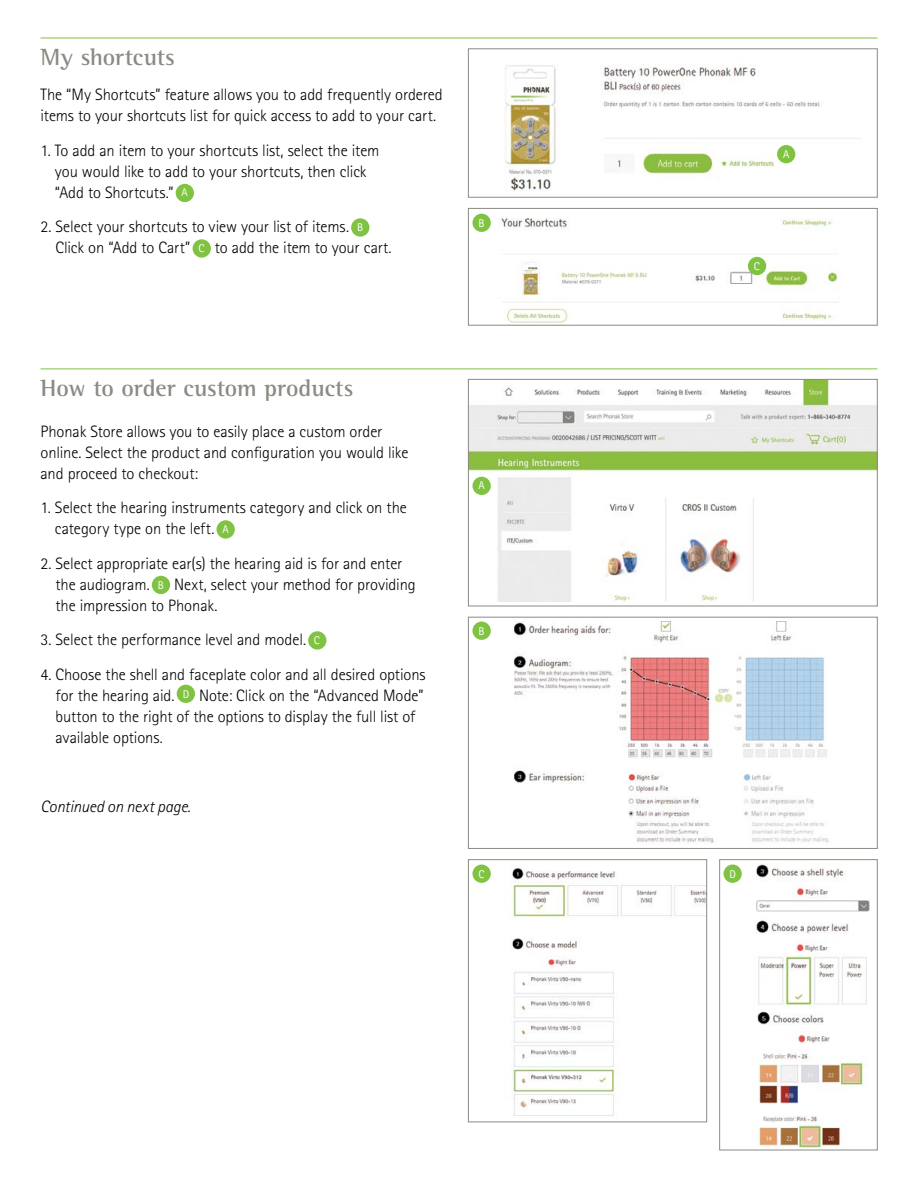
<style>
.page{position:relative;width:918px;height:1188px;background:#fff}
.page>*{position:absolute;margin:0;border:0;box-sizing:border-box;transform-origin:0 0}
.t1{font:700 24px "Rotis Semi Serif Pro";letter-spacing:-.005em;color:#8a8b83}
.t2{font:300 16.5px/21px "Rotis Sans Serif Pro";letter-spacing:-.005em;color:#000}
.t3{font:italic 300 16.5px "Rotis Sans Serif Pro";letter-spacing:-.005em;color:#000}
.t4{font:11.25px "Rotis Sansfor Phonak";color:#fff}
.s1{font-family:"Rotis Sansfor Phonak";font-weight:400;font-size:11.25px;color:#fff}
</style>
<div class="page">
<div style="left:176px;top:184px;width:18px;height:18px;background:#80c342;border-radius:50%"></div>
<div style="left:351px;top:218px;width:18px;height:19px;background:#80c342;border-radius:50%"></div>
<div style="left:193px;top:239px;width:18px;height:19px;background:#80c342;border-radius:50%"></div>
<hr style="left:40px;top:38px;width:838px;height:1px;background:#80c342">
<img style="left:505px;top:65px;width:356px;height:127px">
<img style="left:474px;top:213px;width:367px;height:110px">
<div style="left:468px;top:208px;width:410px;height:117px;border:1px solid #8a8b83"></div>
<div style="left:472px;top:214px;width:19px;height:18px;background:#80c342;border-radius:50%"></div>
<div style="left:748px;top:257px;width:18px;height:18px;background:#80c342;border-radius:50%"></div>
<div style="left:777px;top:145px;width:18px;height:18px;background:#80c342;border-radius:50%"></div>
<img style="left:733px;top:864px;width:137px;height:48px">
<div style="left:719px;top:859px;width:159px;height:291px;border:1px solid #8a8b83"></div>
<img style="left:756px;top:920px;width:111px;height:89px">
<img style="left:757px;top:1011px;width:107px;height:136px">
<img style="left:512px;top:868px;width:193px;height:248px">
<div style="left:468px;top:859px;width:239px;height:263px;border:1px solid #8a8b83"></div>
<div style="left:723px;top:865px;width:19px;height:18px;background:#80c342;border-radius:50%"></div>
<hr style="left:40px;top:369px;width:838px;height:1px;background:#80c342">
<div style="left:217px;top:520px;width:18px;height:19px;background:#80c342;border-radius:50%"></div>
<div style="left:152px;top:576px;width:18px;height:18px;background:#80c342;border-radius:50%"></div>
<div style="left:308px;top:631px;width:18px;height:19px;background:#80c342;border-radius:50%"></div>
<div style="left:177px;top:685px;width:18px;height:18px;background:#80c342;border-radius:50%"></div>
<img style="left:470px;top:381px;width:406px;height:221px">
<div style="left:468px;top:379px;width:410px;height:227px;border:1px solid #8a8b83"></div>
<img style="left:474px;top:621px;width:355px;height:222px">
<div style="left:468px;top:617px;width:410px;height:232px;border:1px solid #8a8b83"></div>
<div style="left:472px;top:622px;width:19px;height:18px;background:#80c342;border-radius:50%"></div>
<div style="left:472px;top:865px;width:19px;height:18px;background:#80c342;border-radius:50%"></div>
<div style="left:472px;top:477px;width:19px;height:18px;background:#80c342;border-radius:50%"></div>
<h1 class="t1" style="left:40px;top:42px;width:136px">My shortcuts</h1>
<p class="t2" style="left:40px;top:84px;width:404px">The “My Shortcuts” feature allows you to add frequently ordered items to your shortcuts list for quick access to add to your cart.</p>
<p class="t2" style="left:55px;top:140px;width:326px;text-indent:-14px">1. To add an item to your shortcuts list, select the item you would like to add to your shortcuts, then click “Add to Shortcuts.” <span class="s1">A</span></p>
<p class="t2" style="left:55px;top:216px;width:338px;text-indent:-15px">2. Select your shortcuts to view your list of items. <span class="s1">B<br></span>Click on “Add to Cart” <span class="s1">C</span> to add the item to your cart.</p>
<p class="t4" style="left:479px;top:216px;width:8px">B</p>
<h1 class="t1" style="left:40px;top:373px;width:314px">How to order custom products</h1>
<p class="t2" style="left:40px;top:421px;width:369px">Phonak Store allows you to easily place a custom order online. Select the product and configuration you would like and proceed to checkout:</p>
<p class="t2" style="left:55px;top:497px;width:353px;text-indent:-14px">1. Select the hearing instruments category and click on the category type on the left. <span class="s1">A</span></p>
<p class="t2" style="left:55px;top:553px;width:362px;text-indent:-15px">2. Select appropriate ear(s) the hearing aid is for and enter the audiogram. <span class="s1">B</span> Next, select your method for providing the impression to Phonak.</p>
<p class="t2" style="left:40px;top:629px;width:281px">3. Select the performance level and model. <span class="s1">C</span></p>
<p class="t2" style="left:56px;top:664px;width:372px;text-indent:-15px">4. Choose the shell and faceplate color and all desired options for the hearing aid. <sup>D</sup> Note: Click on the “Advanced Mode” button to the right of the options to display the full list of available options.</p>
<p class="t3" style="left:41px;top:797px;width:152px">Continued on next page.</p>
<p class="t4" style="left:478px;top:479px;width:8px">A</p>
<p class="t4" style="left:479px;top:624px;width:8px">B</p>
<p class="t4" style="left:478px;top:867px;width:8px">C</p>
<p class="t4" style="left:783px;top:147px;width:8px">A</p>
<p class="t4" style="left:754px;top:259px;width:8px">C</p>
<p class="t4" style="left:729px;top:867px;width:8px">D</p>
</div>
